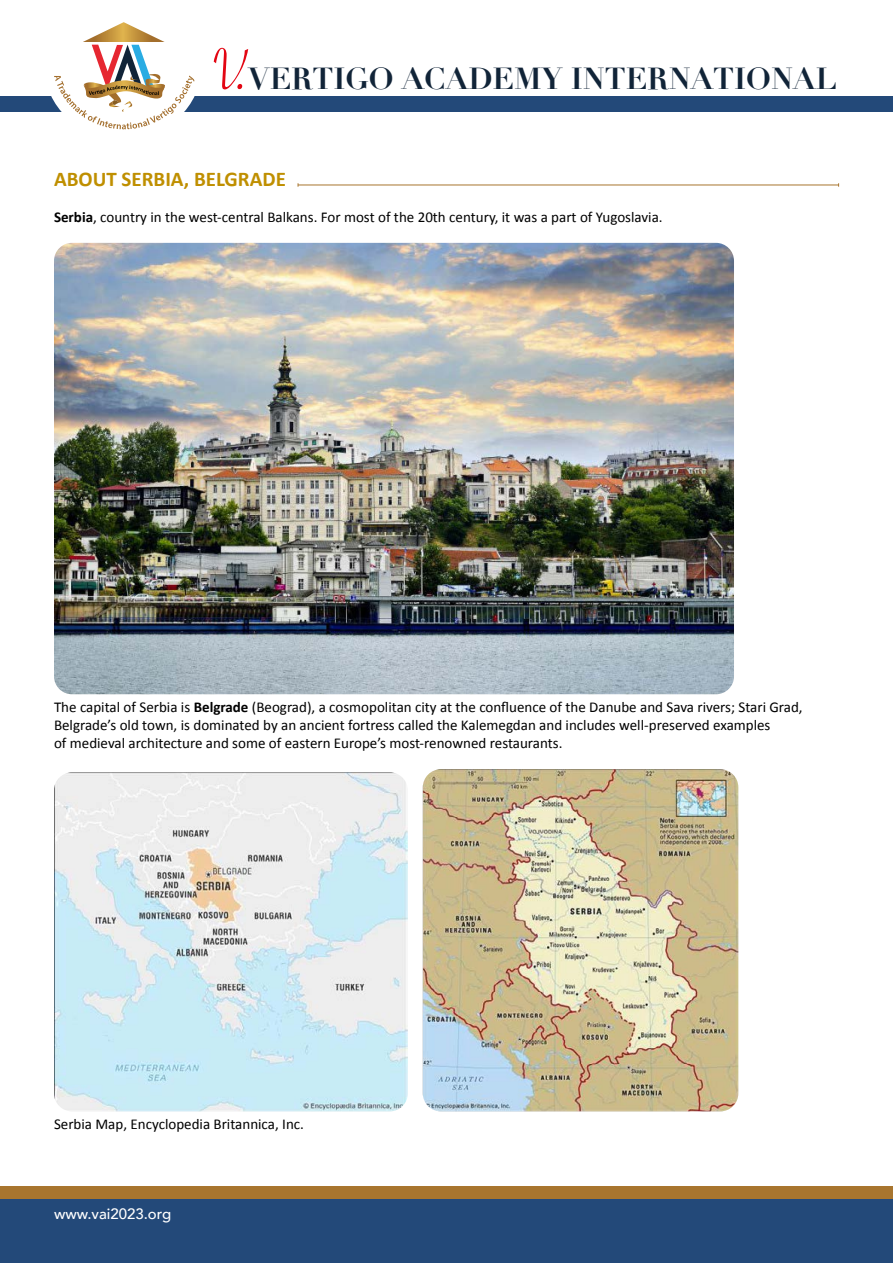
<style>
.page{position:relative;width:893px;height:1263px;background:#fff}
.page>*{position:absolute;margin:0;border:0;box-sizing:border-box;transform-origin:0 0}
.t1{font:700 29.7px "Didot";color:#112438}
.t2{font:700 21px "Calibri";color:#bf8f00}
.t3{font:15px/18px "Calibri";color:#000}
.t4{font:500 15px "Avenir";color:#fff}
.s1{font-weight:700}
</style>
<div class="page">
<div style="left:0;top:1186px;width:893px;height:77px;background:#a8752e"></div>
<div style="left:0;top:96px;width:893px;height:16px;background:#234979"></div>
<svg style="left:51px;top:22px;width:144px;height:108px"></svg>
<svg style="left:214px;top:48px;width:34px;height:41px"></svg>
<div style="left:0;top:1199px;width:893px;height:64px;background:#234979"></div>
<img style="left:54px;top:243px;width:680px;height:451px">
<img style="left:54px;top:772px;width:354px;height:339px">
<img style="left:423px;top:769px;width:315px;height:342px">
<hr style="left:298px;top:185px;width:541px;height:1px;background:#a8752e">
<h1 class="t1" style="left:248px;top:60px;width:590px">VERTIGO ACADEMY INTERNATIONAL</h1>
<h2 class="t2" style="left:54px;top:165px;width:233px">ABOUT SERBIA, BELGRADE</h2>
<p class="t3" style="left:54px;top:208px;width:610px"><span class="s1">Serbia</span>, country in the west-central Balkans. For most of the 20th century, it was a part of Yugoslavia.</p>
<p class="t3" style="left:54px;top:698px;width:750px">The capital of Serbia is <span class="s1">Belgrade</span> (Beograd), a cosmopolitan city at the confluence of the Danube and Sava rivers; Stari Grad,<br>Belgrade’s old town, is dominated by an ancient fortress called the Kalemegdan and includes well-preserved examples<br>of medieval architecture and some of eastern Europe’s most-renowned restaurants.</p>
<p class="t3" style="left:54px;top:1115px;width:251px">Serbia Map, Encyclopedia Britannica, Inc.</p>
<p class="t4" style="left:54px;top:1200px;width:119px">www.vai2023.org</p>
</div>
